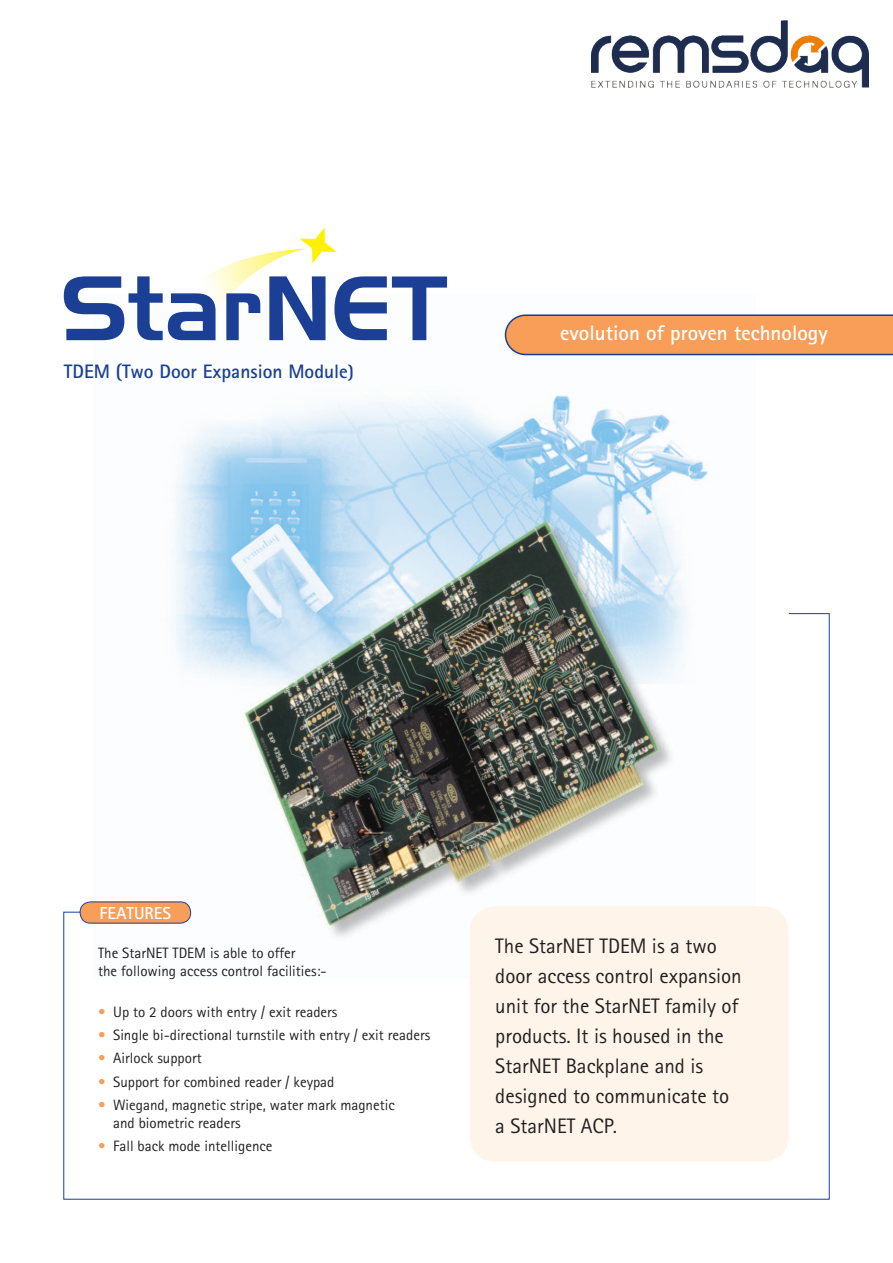
<style>
.page{position:relative;width:893px;height:1263px;background:#fff}
.page>*{position:absolute;margin:0;border:0;box-sizing:border-box;transform-origin:0 0}
.t1{font:21px/30px "Rotis Sans Serif";color:#231f20}
.t2{font:700 21px "Rotis Sans Serif";color:#fff}
.t3{font:700 19.5px "Rotis Sans Serif";color:#1b3f94}
.t4{font:700 17.25px "Rotis Sans Serif";color:#fff}
.t5{font:15px/18px "Rotis Sans Serif";color:#231f20}
.s1{font-size:18px}
.s2{color:#f89e58}
</style>
<div class="page">
<img style="left:93px;top:332px;width:662px;height:281px">
<svg style="left:64px;top:227px;width:383px;height:113px"></svg>
<svg style="left:505px;top:314px;width:388px;height:41px;background:#e8995f"></svg>
<svg style="left:63px;top:613px;width:767px;height:587px"></svg>
<div style="left:80px;top:902px;width:111px;height:21px;background:#f89e58;border-radius:10px"></div>
<div style="left:80px;top:901px;width:111px;height:22px;border:1px solid #1b3f94;border-radius:10px"></div>
<img style="left:591px;top:20px;width:277px;height:68px">
<h2 class="t3" style="left:64px;top:359px;width:292px">TDEM (Two Door Expansion Module<span class="s1">)</span></h2>
<h1 class="t2" style="left:560px;top:319px;width:269px">evolution of proven technology</h1>
<p class="t4" style="left:100px;top:902px;width:73px">FEATURES</p>
<p class="t5" style="left:98px;top:943px;width:230px">The StarNET TDEM is able to offer<br>the following access control facilities:-</p>
<p class="t5" style="left:98px;top:1003px;width:241px"><span class="s2">•</span> Up to 2 doors with entry / exit readers</p>
<p class="t5" style="left:98px;top:1026px;width:334px"><span class="s2">•</span> Single bi-directional turnstile with entry / exit readers</p>
<p class="t5" style="left:98px;top:1049px;width:105px"><span class="s2">•</span> Airlock support</p>
<p class="t5" style="left:98px;top:1072px;width:238px"><span class="s2">•</span> Support for combined reader / keypad</p>
<p class="t5" style="left:113px;top:1096px;width:283px;text-indent:-15px"><span class="s2">•</span> Wiegand, magnetic stripe, water mark magnetic and biometric readers</p>
<p class="t5" style="left:98px;top:1137px;width:176px"><span class="s2">•</span> Fall back mode intelligence</p>
<h1 class="t1" style="left:495px;top:930px;width:248px">The StarNET TDEM is a two door access control expansion unit for the StarNET family of products. It is housed in the<br>StarNET Backplane and is designed to communicate to a StarNET ACP.</h1>
</div>
